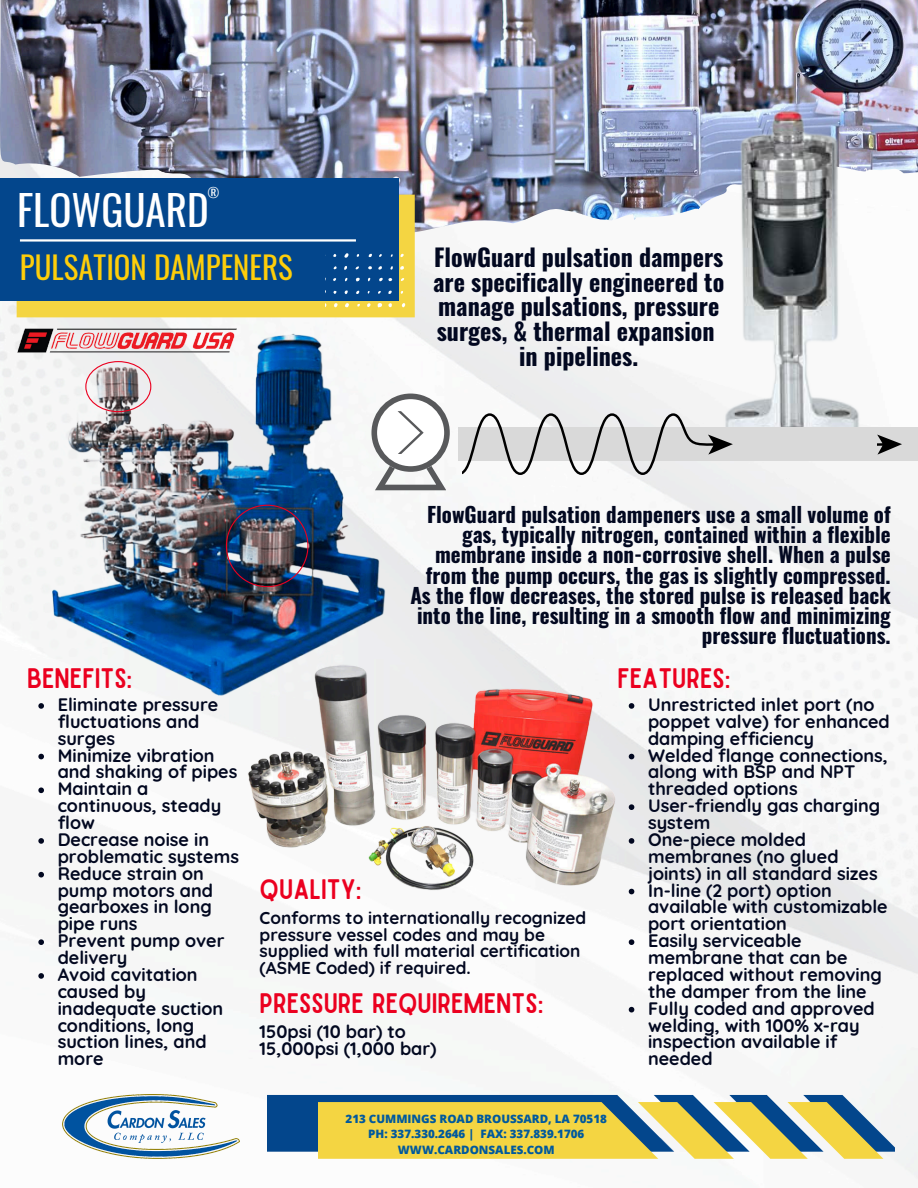
<style>
.page{position:relative;width:918px;height:1188px;background:#fff}
.page>*{position:absolute;margin:0;border:0;box-sizing:border-box;transform-origin:0 0}
.t1{font:41.1px "Oswald";color:#fff}
.t2{font:30.9px "Oswald";color:#fece0a}
.t3{font:27px "Sailors";color:#eb001f}
.t4{font:700 24px/24.8px "Oswald";color:#020820;text-align:center}
.t5{font:700 21px/20.2px "Oswald";color:#020820;text-align:right}
.t6{font:700 18px/16.8px "Quicksand";color:#020820}
.t7{font:700 17.25px/16.8px "Quicksand";color:#020820}
.t8{font:13.5px "Oswald";color:#fff}
.t9{font:800 11.55px "Open Sans";color:#00599e}
</style>
<div class="page">
<img style="left:0;top:252px;width:918px;height:927px">
<img style="left:0;top:0;width:918px;height:233px">
<svg style="left:267px;top:1095px;width:628px;height:64px;background:#b6b46e"></svg>
<img style="left:63px;top:1094px;width:177px;height:64px">
<img style="left:244px;top:653px;width:375px;height:237px">
<svg style="left:386px;top:394px;width:64px;height:96px"></svg>
<img style="left:697px;top:93px;width:170px;height:335px">
<div style="left:459px;top:428px;width:459px;height:33px;background:#d9d9d9"></div>
<svg style="left:463px;top:413px;width:270px;height:62px"></svg>
<svg style="left:877px;top:413px;width:25px;height:62px"></svg>
<div style="left:17px;top:195px;width:398px;height:122px;background:#f4d542"></div>
<div style="left:0;top:178px;width:398px;height:123px;background:#03468c"></div>
<hr style="left:20px;top:239px;width:336px;height:3px;background:#fff">
<svg style="left:344px;top:253px;width:4px;height:5px"></svg>
<svg style="left:344px;top:266px;width:3px;height:4px"></svg>
<svg style="left:378px;top:266px;width:4px;height:4px"></svg>
<svg style="left:368px;top:266px;width:4px;height:4px"></svg>
<svg style="left:400px;top:266px;width:4px;height:4px"></svg>
<svg style="left:400px;top:254px;width:4px;height:3px"></svg>
<svg style="left:388px;top:303px;width:4px;height:4px"></svg>
<svg style="left:378px;top:303px;width:4px;height:4px"></svg>
<svg style="left:402px;top:303px;width:3px;height:4px"></svg>
<svg style="left:379px;top:278px;width:13px;height:3px"></svg>
<svg style="left:334px;top:303px;width:4px;height:4px"></svg>
<svg style="left:344px;top:290px;width:4px;height:4px"></svg>
<svg style="left:356px;top:278px;width:4px;height:4px"></svg>
<svg style="left:345px;top:303px;width:4px;height:4px"></svg>
<svg style="left:367px;top:303px;width:4px;height:4px"></svg>
<img style="left:42px;top:330px;width:344px;height:368px">
<img style="left:17px;top:323px;width:219px;height:34px">
<svg style="left:85px;top:361px;width:66px;height:51px"></svg>
<svg style="left:38px;top:703px;width:6px;height:6px"></svg>
<svg style="left:38px;top:754px;width:6px;height:5px"></svg>
<svg style="left:38px;top:787px;width:6px;height:6px"></svg>
<svg style="left:38px;top:838px;width:6px;height:6px"></svg>
<svg style="left:38px;top:872px;width:6px;height:5px"></svg>
<svg style="left:38px;top:939px;width:6px;height:6px"></svg>
<svg style="left:38px;top:973px;width:6px;height:6px"></svg>
<svg style="left:629px;top:703px;width:5px;height:6px"></svg>
<svg style="left:629px;top:754px;width:5px;height:5px"></svg>
<svg style="left:629px;top:804px;width:5px;height:6px"></svg>
<svg style="left:629px;top:838px;width:5px;height:6px"></svg>
<svg style="left:629px;top:889px;width:5px;height:5px"></svg>
<svg style="left:629px;top:939px;width:5px;height:6px"></svg>
<svg style="left:629px;top:1007px;width:5px;height:5px"></svg>
<img style="left:226px;top:505px;width:82px;height:82px">
<h4 class="t8" style="left:207px;top:182px;width:13px">®</h4>
<h4 class="t1" style="left:17px;top:178px;width:193px">FLOWGUARD</h4>
<p class="t2" style="left:20px;top:243px;width:274px">PULSATION DAMPENERS</p>
<p class="t4" style="left:433px;top:244px;width:293px">FlowGuard pulsation dampers are specifically engineered to manage pulsations, pressure surges, &amp; thermal expansion in pipelines.</p>
<p class="t5" style="left:426px;top:503px;width:466px">FlowGuard pulsation dampeners use a small volume of gas, typically nitrogen, contained within a flexible membrane inside a non-corrosive shell. When a pulse from the pump occurs, the gas is slightly compressed.</p>
<p class="t5" style="left:410px;top:584px;width:482px">As the flow decreases, the stored pulse is released back into the line, resulting in a smooth flow and minimizing pressure fluctuations.</p>
<p class="t3" style="left:27px;top:668px;width:107px">BENEFITS:</p>
<p class="t6" style="left:58px;top:696px;width:162px">Eliminate pressure fluctuations and surges</p>
<h4 class="t6" style="left:58px;top:746px;width:181px">Minimize vibration and shaking of pipes</h4>
<p class="t6" style="left:58px;top:780px;width:165px">Maintain a continuous, steady flow</p>
<p class="t6" style="left:58px;top:831px;width:183px">Decrease noise in problematic systems</p>
<p class="t6" style="left:58px;top:865px;width:157px">Reduce strain on pump motors and gearboxes in long pipe runs</p>
<p class="t6" style="left:58px;top:932px;width:168px">Prevent pump over delivery</p>
<p class="t6" style="left:58px;top:966px;width:167px">Avoid cavitation caused by inadequate suction conditions, long suction lines, and more</p>
<h6 class="t3" style="left:260px;top:879px;width:103px">QUALITY:</h6>
<p class="t7" style="left:260px;top:909px;width:328px">Conforms to internationally recognized pressure vessel codes and may be supplied with full material certification (ASME Coded) if required.</p>
<h5 class="t3" style="left:260px;top:993px;width:285px">PRESSURE REQUIREMENTS:</h5>
<p class="t6" style="left:260px;top:1023px;width:148px">150psi (10 bar) to</p>
<p class="t6" style="left:260px;top:1039px;width:179px">15,000psi (1,000 bar)</p>
<p class="t3" style="left:617px;top:668px;width:114px">FEATURES:</p>
<p class="t6" style="left:648px;top:696px;width:243px">Unrestricted inlet port (no poppet valve) for enhanced damping efficiency</p>
<h3 class="t6" style="left:648px;top:746px;width:241px">Welded flange connections, along with BSP and NPT threaded options</h3>
<p class="t6" style="left:648px;top:797px;width:234px">User-friendly gas charging system</p>
<p class="t6" style="left:648px;top:831px;width:231px">One-piece molded membranes (no glued joints) in all standard sizes</p>
<p class="t6" style="left:648px;top:881px;width:241px">In-line (2 port) option available with customizable port orientation</p>
<p class="t6" style="left:648px;top:932px;width:235px">Easily serviceable membrane that can be replaced without removing the damper from the line</p>
<p class="t6" style="left:648px;top:1000px;width:228px">Fully coded and approved welding, with 100% x-ray inspection available if needed</p>
<h1 class="t9" style="left:346px;top:1110px;width:263px">213 CUMMINGS ROAD BROUSSARD, LA 70518</h1>
<p class="t9" style="left:368px;top:1126px;width:218px">PH: 337.330.2646 | FAX: 337.839.1706</p>
<h2 class="t9" style="left:398px;top:1141px;width:158px">WWW.CARDONSALES.COM</h2>
</div>
